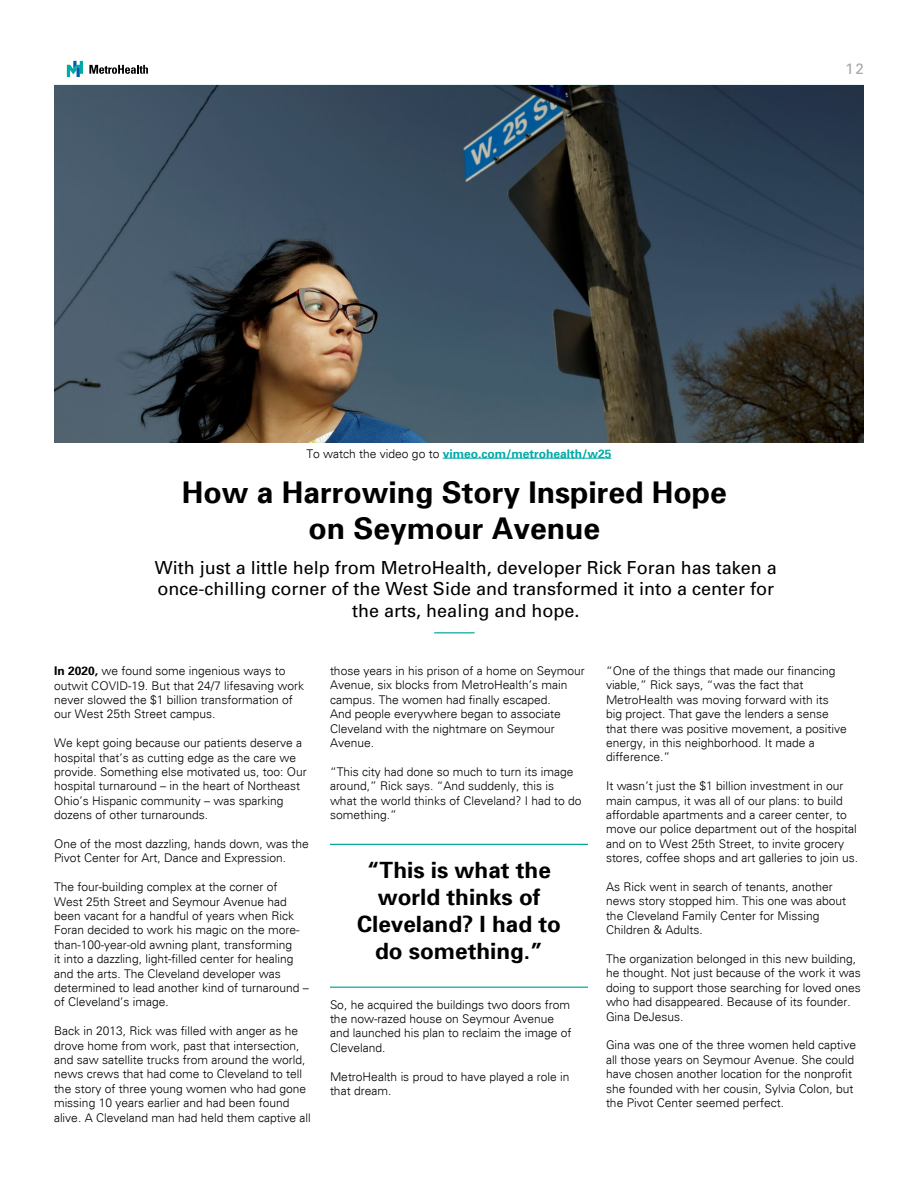
<style>
.page{position:relative;width:918px;height:1188px;background:#fff}
.page>*{position:absolute;margin:0;border:0;box-sizing:border-box;transform-origin:0 0}
.t1{font:700 30px/36px "Univers 65";color:#000;text-align:center}
.t2{font:700 22.5px/27px "Univers 65";color:#000;text-align:center}
.t3{font:18px/21.6px "Univers";color:#000;text-align:center}
.t4{font:15px "Univers";color:#a7a9ac}
.t5{font:300 12px/14.4px "Univers";color:#000}
.t6{font:700 12px "Univers 65";color:#00aaa6}
.s1{font-family:"Univers";font-weight:300;color:#000}
.s2{font-family:"Univers 65";font-weight:700}
</style>
<div class="page">
<hr style="left:54px;top:85px;width:810px;height:1px;background:#00a499">
<svg style="left:89px;top:65px;width:59px;height:9px"></svg>
<svg style="left:67px;top:61px;width:16px;height:16px"></svg>
<img style="left:54px;top:86px;width:810px;height:357px">
<hr style="left:330px;top:844px;width:258px;height:1px;background:#00a499">
<hr style="left:330px;top:987px;width:258px;height:1px;background:#00a499">
<hr style="left:434px;top:632px;width:41px;height:1px;background:#00a499">
<hr style="left:443px;top:458px;width:168px;height:1px;background:#00aaa6">
<p class="t4" style="left:845px;top:60px;width:20px">12</p>
<p class="t6" style="left:307px;top:446px;width:306px"><span class="s1">To watch the video go to</span> vimeo.com/metrohealth/w25</p>
<h1 class="t1" style="left:182px;top:473px;width:547px">How a Harrowing Story Inspired Hope on Seymour Avenue</h1>
<h3 class="t3" style="left:155px;top:557px;width:624px">With just a little help from MetroHealth, developer Rick Foran has taken a once-chilling corner of the West Side and transformed it into a center for the arts, healing and hope.</h3>
<p class="t5" style="left:54px;top:664px;width:252px"><span class="s2">In 2020,</span> we found some ingenious ways to outwit COVID-19. But that 24/7 lifesaving work never slowed the $1 billion transformation of our West 25th Street campus.</p>
<p class="t5" style="left:54px;top:736px;width:254px">We kept going because our patients deserve a hospital that’s as cutting edge as the care we provide. Something else motivated us, too: Our hospital turnaround – in the heart of Northeast Ohio’s Hispanic community – was sparking dozens of other turnarounds.</p>
<p class="t5" style="left:54px;top:837px;width:256px">One of the most dazzling, hands down, was the<br>Pivot Center for Art, Dance and Expression.</p>
<p class="t5" style="left:54px;top:880px;width:256px">The four-building complex at the corner of West 25th Street and Seymour Avenue had been vacant for a handful of years when Rick Foran decided to work his magic on the more&shy;than-100-year-old awning plant, transforming<br>it into a dazzling, light-filled center for healing and the arts. The Cleveland developer was determined to lead another kind of turnaround – of Cleveland’s image.</p>
<p class="t5" style="left:54px;top:1024px;width:258px">Back in 2013, Rick was filled with anger as he drove home from work, past that intersection, and saw satellite trucks from around the world, news crews that had come to Cleveland to tell the story of three young women who had gone missing 10 years earlier and had been found alive. A Cleveland man had held them captive all</p>
<p class="t5" style="left:330px;top:664px;width:256px">those years in his prison of a home on Seymour Avenue, six blocks from MetroHealth’s main campus. The women had finally escaped.<br>And people everywhere began to associate Cleveland with the nightmare on Seymour Avenue.</p>
<p class="t5" style="left:330px;top:764px;width:253px">“This city had done so much to turn its image around,” Rick says. “And suddenly, this is what the world thinks of Cleveland? I had to do something.”</p>
<h2 class="t2" style="left:357px;top:856px;width:205px">“This is what the world thinks of<br>Cleveland? I had to do something.”</h2>
<p class="t5" style="left:330px;top:997px;width:243px">So, he acquired the buildings two doors from the now-razed house on Seymour Avenue and launched his plan to reclaim the image of Cleveland.</p>
<p class="t5" style="left:330px;top:1069px;width:241px">MetroHealth is proud to have played a role in that dream.</p>
<p class="t5" style="left:606px;top:664px;width:242px">“One of the things that made our financing viable,” Rick says, “was the fact that MetroHealth was moving forward with its big project. That gave the lenders a sense that there was positive movement, a positive energy, in this neighborhood. It made a difference.”</p>
<p class="t5" style="left:606px;top:779px;width:254px">It wasn’t just the $1 billion investment in our main campus, it was all of our plans: to build affordable apartments and a career center, to move our police department out of the hospital and on to West 25th Street, to invite grocery stores, coffee shops and art galleries to join us.</p>
<p class="t5" style="left:606px;top:880px;width:242px">As Rick went in search of tenants, another news story stopped him. This one was about the Cleveland Family Center for Missing Children &amp; Adults.</p>
<p class="t5" style="left:606px;top:952px;width:256px">The organization belonged in this new building, he thought. Not just because of the work it was doing to support those searching for loved ones who had disappeared. Because of its founder.<br>Gina DeJesus.</p>
<p class="t5" style="left:606px;top:1038px;width:252px">Gina was one of the three women held captive all those years on Seymour Avenue. She could have chosen another location for the nonprofit she founded with her cousin, Sylvia Colon, but the Pivot Center seemed perfect.</p>
</div>
